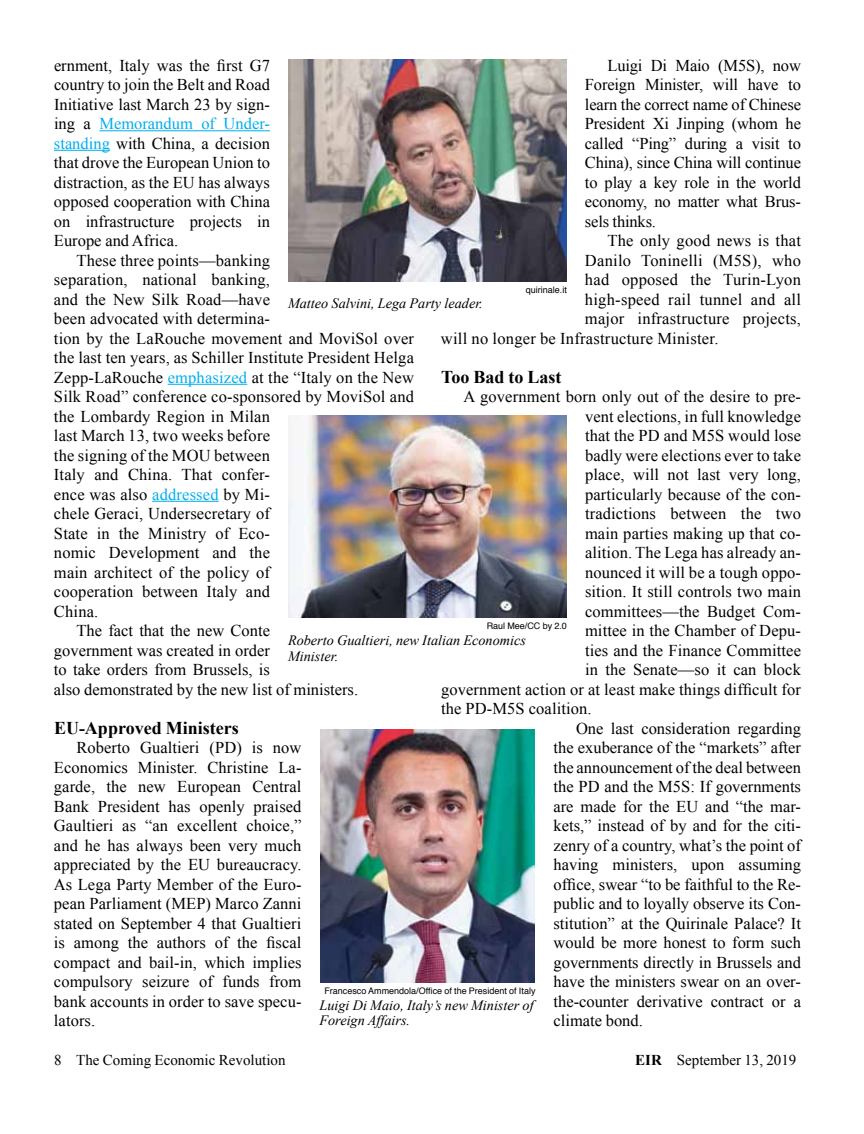
<style>
.page{position:relative;width:864px;height:1134px;background:#fff}
.page>*{position:absolute;margin:0;border:0;box-sizing:border-box;transform-origin:0 0}
.t1{font:700 18px "Times New Roman";color:#000}
.t2{font:16.5px/19.5px "Times New Roman";letter-spacing:.01em;color:#000;text-align:justify}
.t3{font:15px "Times New Roman";color:#000}
.t4{font:italic 14.25px/15.8px "Times New Roman";color:#000}
.t5{font:9px "Helvetica";color:#000}
.s1{color:#00aeef}
.s2{font-weight:700}
</style>
<div class="page">
<hr style="left:99px;top:130px;width:171px;height:1px;background:#00aeef">
<hr style="left:54px;top:150px;width:56px;height:1px;background:#00aeef">
<hr style="left:168px;top:384px;width:79px;height:1px;background:#00aeef">
<hr style="left:152px;top:501px;width:67px;height:1px;background:#00aeef">
<img style="left:288px;top:416px;width:279px;height:201px">
<img style="left:288px;top:60px;width:279px;height:222px">
<img style="left:320px;top:729px;width:215px;height:253px">
<p class="t2" style="left:54px;top:55px;width:218px">ernment, Italy was the first G7 country to join the Belt and Road Initiative last March 23 by sign&shy;ing a <span class="s1">Memorandum of Under&shy;standing</span> with China, a decision that drove the European Union to distraction, as the EU has always opposed cooperation with China on infrastructure projects in Europe and Africa.</p>
<p class="t2" style="left:77px;top:250px;width:195px">These three points—banking</p>
<p class="t2" style="left:54px;top:270px;width:218px">separation, national banking,</p>
<p class="t2" style="left:54px;top:289px;width:218px">and the New Silk Road—have</p>
<p class="t2" style="left:54px;top:309px;width:218px">been advocated with determina-</p>
<p class="t2" style="left:54px;top:328px;width:362px">tion by the LaRouche movement and MoviSol over</p>
<p class="t2" style="left:54px;top:348px;width:362px">the last ten years, as Schiller Institute President Helga</p>
<p class="t2" style="left:54px;top:367px;width:362px">Zepp-LaRouche <span class="s1">emphasized</span> at the “Italy on the New</p>
<p class="t2" style="left:54px;top:387px;width:362px">Silk Road” conference co-sponsored by MoviSol and</p>
<p class="t2" style="left:54px;top:406px;width:218px">the Lombardy Region in Milan</p>
<p class="t2" style="left:54px;top:426px;width:218px">last March 13, two weeks before</p>
<p class="t2" style="left:54px;top:445px;width:218px">the signing of the MOU between</p>
<p class="t2" style="left:54px;top:465px;width:218px">Italy and China. That confer-</p>
<p class="t2" style="left:54px;top:484px;width:218px">ence was also <span class="s1">addressed</span> by Mi-</p>
<p class="t2" style="left:54px;top:504px;width:218px">chele Geraci, Undersecretary of</p>
<p class="t2" style="left:54px;top:523px;width:218px">State in the Ministry of Eco-</p>
<p class="t2" style="left:54px;top:543px;width:218px">nomic Development and the</p>
<p class="t2" style="left:54px;top:562px;width:218px">main architect of the policy of</p>
<p class="t2" style="left:54px;top:582px;width:218px">cooperation between Italy and</p>
<p class="t2" style="left:54px;top:601px;width:46px">China.</p>
<p class="t2" style="left:77px;top:621px;width:195px">The fact that the new Conte</p>
<p class="t2" style="left:54px;top:640px;width:218px">government was created in order</p>
<p class="t2" style="left:54px;top:660px;width:218px">to take orders from Brussels, is</p>
<p class="t2" style="left:54px;top:679px;width:306px">also demonstrated by the new list of ministers.</p>
<p class="t1" style="left:54px;top:715px;width:186px">EU-Approved Ministers</p>
<p class="t2" style="left:54px;top:737px;width:249px;text-indent:23px">Roberto Gualtieri (PD) is now Economics Minister. Christine La&shy;garde, the new European Central Bank President has openly praised Gaultieri as “an excellent choice,” and he has always been very much appreciated by the EU bureaucracy.<br>As Lega Party Member of the Euro&shy;pean Parliament (MEP) Marco Zanni stated on September 4 that Gualtieri is among the authors of the fiscal compact and bail-in, which implies compulsory seizure of funds from bank accounts in order to save specu&shy;lators.</p>
<p class="t2" style="left:585px;top:55px;width:218px;text-indent:23px">Luigi Di Maio (M5S), now Foreign Minister, will have to learn the correct name of Chinese President Xi Jinping (whom he called “Ping” during a visit to China), since China will continue to play a key role in the world economy, no matter what Brus&shy;sels thinks.</p>
<p class="t2" style="left:607px;top:231px;width:195px">The only good news is that</p>
<p class="t2" style="left:585px;top:250px;width:218px">Danilo Toninelli (M5S), who</p>
<p class="t2" style="left:585px;top:270px;width:218px">had opposed the Turin-Lyon</p>
<p class="t2" style="left:585px;top:289px;width:218px">high-speed rail tunnel and all</p>
<p class="t2" style="left:585px;top:309px;width:218px">major infrastructure projects,</p>
<p class="t2" style="left:441px;top:328px;width:279px">will no longer be Infrastructure Minister.</p>
<p class="t1" style="left:441px;top:364px;width:122px">Too Bad to Last</p>
<p class="t2" style="left:464px;top:386px;width:339px">A government born only out of the desire to pre-</p>
<p class="t2" style="left:585px;top:406px;width:218px">vent elections, in full knowledge</p>
<p class="t2" style="left:585px;top:425px;width:218px">that the PD and M5S would lose</p>
<p class="t2" style="left:585px;top:445px;width:218px">badly were elections ever to take</p>
<p class="t2" style="left:585px;top:464px;width:218px">place, will not last very long,</p>
<p class="t2" style="left:585px;top:484px;width:218px">particularly because of the con-</p>
<p class="t2" style="left:585px;top:503px;width:218px">tradictions between the two</p>
<p class="t2" style="left:585px;top:523px;width:218px">main parties making up that co-</p>
<p class="t2" style="left:585px;top:542px;width:218px">alition. The Lega has already an-</p>
<p class="t2" style="left:585px;top:562px;width:218px">nounced it will be a tough oppo-</p>
<p class="t2" style="left:585px;top:582px;width:218px">sition. It still controls two main</p>
<p class="t2" style="left:585px;top:601px;width:218px">committees—the Budget Com-</p>
<p class="t2" style="left:585px;top:621px;width:218px">mittee in the Chamber of Depu-</p>
<p class="t2" style="left:585px;top:640px;width:218px">ties and the Finance Committee</p>
<p class="t2" style="left:585px;top:660px;width:218px">in the Senate—so it can block</p>
<p class="t2" style="left:441px;top:679px;width:362px">government action or at least make things difficult for</p>
<p class="t2" style="left:441px;top:699px;width:152px">the PD-M5S coalition.</p>
<p class="t2" style="left:576px;top:718px;width:226px">One last consideration regarding</p>
<p class="t2" style="left:554px;top:738px;width:249px">the exuberance of the “markets” after</p>
<p class="t2" style="left:554px;top:757px;width:249px">the announcement of the deal between</p>
<p class="t2" style="left:554px;top:777px;width:249px">the PD and the M5S: If governments</p>
<p class="t2" style="left:554px;top:796px;width:249px">are made for the EU and “the mar-</p>
<p class="t2" style="left:554px;top:816px;width:249px">kets,” instead of by and for the citi-</p>
<p class="t2" style="left:554px;top:835px;width:249px">zenry of a country, what’s the point of</p>
<p class="t2" style="left:554px;top:855px;width:249px">having ministers, upon assuming</p>
<p class="t2" style="left:554px;top:874px;width:249px">office, swear “to be faithful to the Re-</p>
<p class="t2" style="left:554px;top:894px;width:249px">public and to loyally observe its Con-</p>
<p class="t2" style="left:554px;top:913px;width:249px">stitution” at the Quirinale Palace? It</p>
<p class="t2" style="left:554px;top:933px;width:249px">would be more honest to form such</p>
<p class="t2" style="left:554px;top:952px;width:249px">governments directly in Brussels and</p>
<p class="t2" style="left:554px;top:972px;width:249px">have the ministers swear on an over-</p>
<p class="t2" style="left:554px;top:991px;width:249px">the-counter derivative contract or a</p>
<p class="t2" style="left:554px;top:1011px;width:91px">climate bond.</p>
<p class="t5" style="left:526px;top:282px;width:43px">quirinale.it</p>
<p class="t4" style="left:288px;top:295px;width:196px">Matteo Salvini, Lega Party leader.</p>
<p class="t5" style="left:487px;top:619px;width:82px">Raul Mee/CC by 2.0</p>
<p class="t4" style="left:288px;top:632px;width:240px">Roberto Gualtieri, new Italian Economics<br>Minister.</p>
<p class="t5" style="left:324px;top:984px;width:213px">Francesco Ammendola/Office of the President of Italy</p>
<p class="t4" style="left:320px;top:997px;width:216px">Luigi Di Maio, Italy’s new Minister of<br>Foreign Affairs.</p>
<p class="t3" style="left:54px;top:1050px;width:233px">8 The Coming Economic Revolution</p>
<p class="t3" style="left:635px;top:1050px;width:163px"><span class="s2">EIR</span> September 13, 2019</p>
</div>
